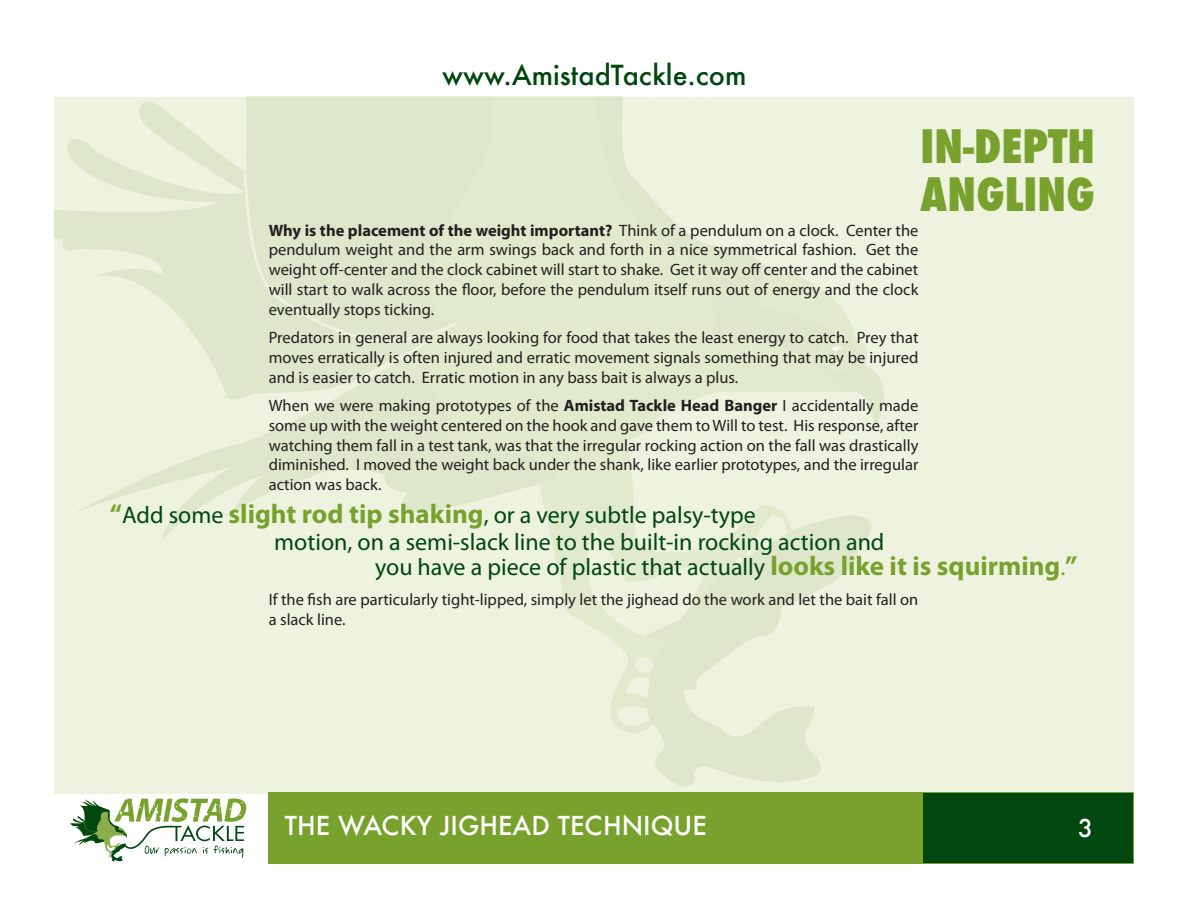
<style>
.page{position:relative;width:1188px;height:918px;background:#fff}
.page>*{position:absolute;margin:0;border:0;box-sizing:border-box;transform-origin:0 0}
.t1{font:800 condensed 45px/48px "Futura";color:#78a22d}
.t2{font:500 27px "Futura";color:#004710}
.t3{font:500 25.5px "Futura";color:#fff}
.t4{font:24px "Myriad Pro";color:#004710}
.t5{font:500 24px "Futura";color:#fff}
.t6{font:16.5px/19.8px "Myriad Pro";color:#231f20;text-align:justify}
.s1{font-weight:700}
.s2{font-weight:700;font-size:27px;color:#78a22d}
.s3{color:#78a22d}
</style>
<div class="page">
<div style="left:54px;top:97px;width:1079px;height:696px;background:#eef3e0"></div>
<svg style="left:551px;top:540px;width:91px;height:193px"></svg>
<svg style="left:618px;top:693px;width:24px;height:34px"></svg>
<svg style="left:54px;top:96px;width:830px;height:444px;fill:#e2eace"></svg>
<svg style="left:642px;top:515px;width:254px;height:278px"></svg>
<svg style="left:638px;top:619px;width:42px;height:67px"></svg>
<div style="left:816px;top:334px;width:42px;height:42px;background:#dee6cb"></div>
<div style="left:269px;top:793px;width:865px;height:71px;background:#78a22d"></div>
<svg style="left:70px;top:798px;width:177px;height:64px"></svg>
<div style="left:924px;top:793px;width:209px;height:70px;background:#004710"></div>
<h2 class="t2" style="left:442px;top:56px;width:306px">www.AmistadTackle.com</h2>
<h1 class="t1" style="left:920px;top:122px;width:176px">IN-DEPTH<br>ANGLING</h1>
<p class="t6" style="left:269px;top:220px;width:651px"><span class="s1">Why is the placement of the weight important?</span> Think of a pendulum on a clock. Center the pendulum weight and the arm swings back and forth in a nice symmetrical fashion. Get the weight off-center and the clock cabinet will start to shake. Get it way off center and the cabinet will start to walk across the floor, before the pendulum itself runs out of energy and the clock eventually stops ticking.</p>
<p class="t6" style="left:269px;top:327px;width:651px">Predators in general are always looking for food that takes the least energy to catch. Prey that moves erratically is often injured and erratic movement signals something that may be injured and is easier to catch. Erratic motion in any bass bait is always a plus.</p>
<p class="t6" style="left:269px;top:395px;width:651px">When we were making prototypes of the <span class="s1">Amistad Tackle Head Banger</span> I accidentally made some up with the weight centered on the hook and gave them to Will to test. His response, after watching them fall in a test tank, was that the irregular rocking action on the fall was drastically diminished. I moved the weight back under the shank, like earlier prototypes, and the irregular action was back.</p>
<p class="t4" style="left:110px;top:500px;width:648px"><span class="s2">“</span>Add some <span class="s2">slight rod tip shaking</span>, or a very subtle palsy-type</p>
<p class="t4" style="left:375px;top:553px;width:704px">you have a piece of plastic that actually <span class="s2">looks like it is squirming</span><span class="s3">.</span><span class="s2">”</span></p>
<p class="t4" style="left:274px;top:527px;width:612px">motion, on a semi-slack line to the built-in rocking action and</p>
<p class="t6" style="left:269px;top:589px;width:651px">If the fish are particularly tight-lipped, simply let the jighead do the work and let the bait fall on a slack line.</p>
<h3 class="t3" style="left:285px;top:808px;width:423px">THE WACKY JIGHEAD TECHNIQUE</h3>
<h3 class="t5" style="left:1078px;top:811px;width:16px">3</h3>
</div>
